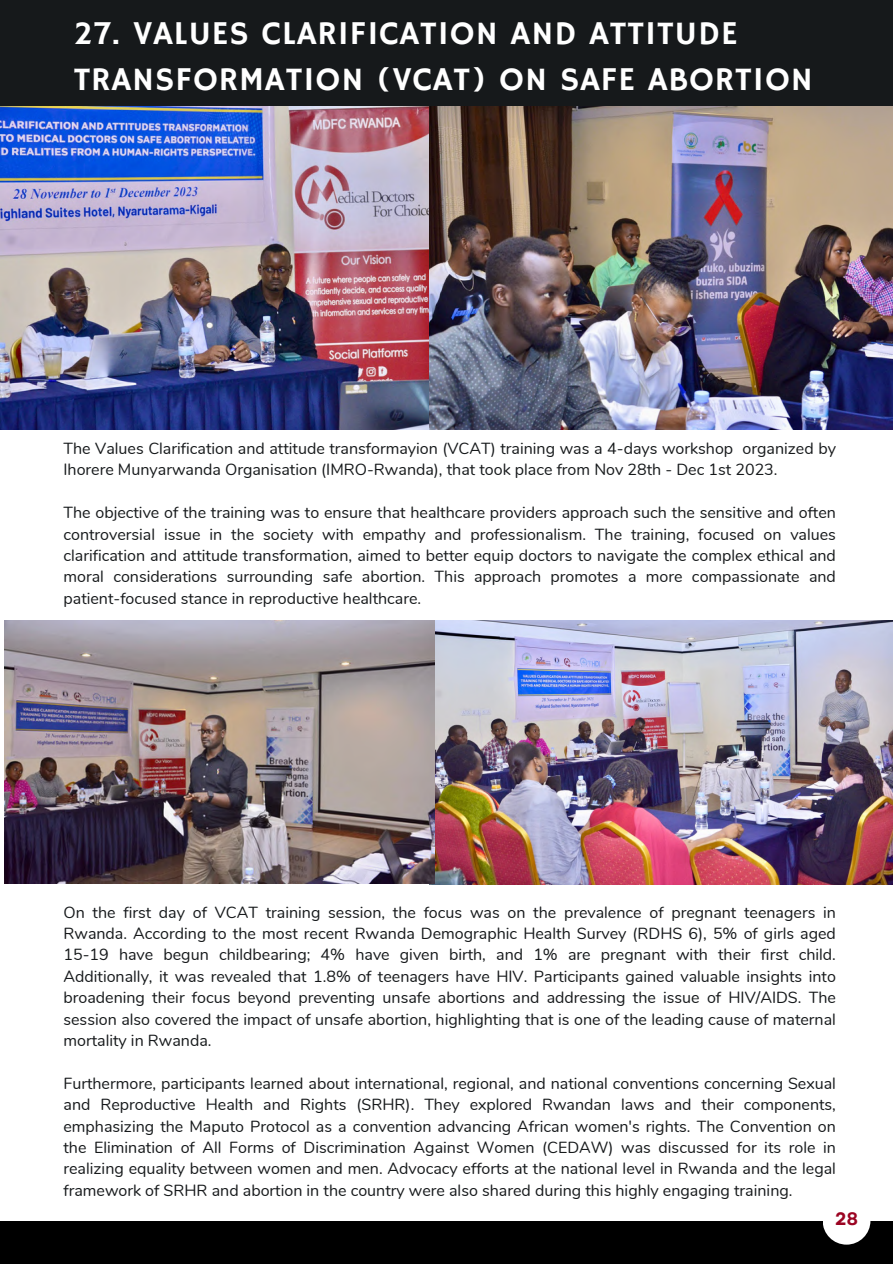
<style>
.page{position:relative;width:893px;height:1264px;background:#fff}
.page>*{position:absolute;margin:0;border:0;box-sizing:border-box;transform-origin:0 0}
.t1{font:33.15px/46.2px "Hammersmith One";letter-spacing:.03em;color:#fff}
.t2{font:700 18px "Garet";color:#9b0422}
.t3{font:16.05px/21.3px "Nunito";color:#16191b;text-align:justify}
</style>
<div class="page">
<div style="left:828px;top:0;width:64px;height:111px;background:#16191b"></div>
<div style="left:0;top:1220px;width:892px;height:43px;background:#000"></div>
<div style="left:0;top:0;width:847px;height:111px;background:#16191b"></div>
<div style="left:822px;top:1196px;width:48px;height:48px;background:#fff;border-radius:50%"></div>
<img style="left:0;top:107px;width:429px;height:323px">
<img style="left:429px;top:107px;width:463px;height:323px">
<img style="left:434px;top:620px;width:458px;height:264px">
<img style="left:4px;top:620px;width:430px;height:264px">
<p class="t1" style="left:74px;top:11px;width:740px">27. VALUES CLARIFICATION AND ATTITUDE<br>TRANSFORMATION (VCAT) ON SAFE ABORTION</p>
<p class="t3" style="left:63px;top:438px;width:773px">The Values Clarification and attitude transformayion (VCAT) training was a 4-days workshop organized by<br>Ihorere Munyarwanda Organisation (IMRO-Rwanda), that took place from Nov 28th - Dec 1st 2023.</p>
<p class="t3" style="left:63px;top:502px;width:774px">The objective of the training was to ensure that healthcare providers approach such the sensitive and often controversial issue in the society with empathy and professionalism. The training, focused on values clarification and attitude transformation, aimed to better equip doctors to navigate the complex ethical and moral considerations surrounding safe abortion. This approach promotes a more compassionate and patient-focused stance in reproductive healthcare.</p>
<p class="t3" style="left:63px;top:901px;width:774px">On the first day of VCAT training session, the focus was on the prevalence of pregnant teenagers in Rwanda. According to the most recent Rwanda Demographic Health Survey (RDHS 6), 5% of girls aged 15-19 have begun childbearing; 4% have given birth, and 1% are pregnant with their first child.<br>Additionally, it was revealed that 1.8% of teenagers have HIV. Participants gained valuable insights into broadening their focus beyond preventing unsafe abortions and addressing the issue of HIV/AIDS. The session also covered the impact of unsafe abortion, highlighting that is one of the leading cause of maternal mortality in Rwanda.</p>
<p class="t3" style="left:63px;top:1072px;width:773px">Furthermore, participants learned about international, regional, and national conventions concerning Sexual and Reproductive Health and Rights (SRHR). They explored Rwandan laws and their components, emphasizing the Maputo Protocol as a convention advancing African women's rights. The Convention on the Elimination of All Forms of Discrimination Against Women (CEDAW) was discussed for its role in realizing equality between women and men. Advocacy efforts at the national level in Rwanda and the legal framework of SRHR and abortion in the country were also shared during this highly engaging training.</p>
<h1 class="t2" style="left:835px;top:1205px;width:24px">28</h1>
</div>
